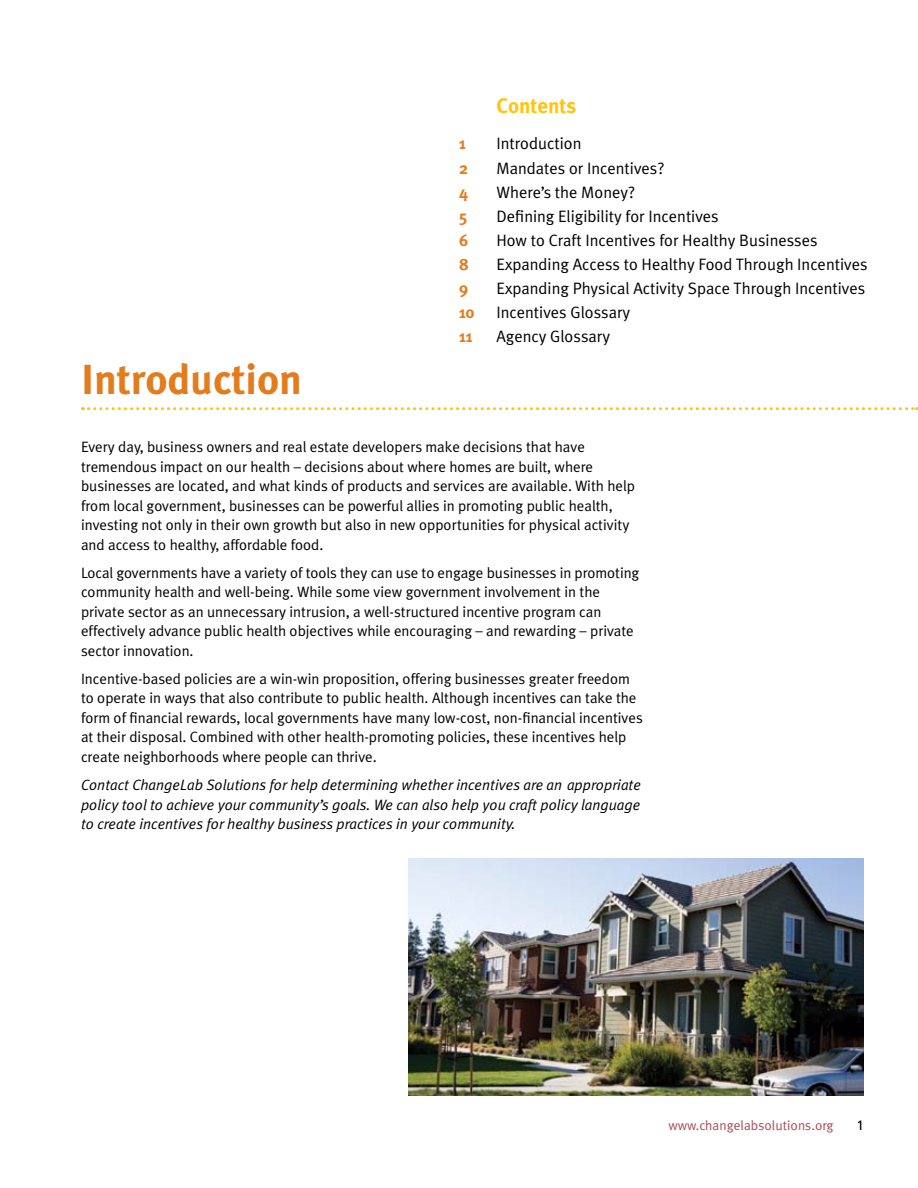
<style>
.page{position:relative;width:918px;height:1188px;background:#fff}
.page>*{position:absolute;margin:0;border:0;box-sizing:border-box;transform-origin:0 0}
.t1{font:700 42px "Meta Plus";color:#e37c1d}
.t2{font:700 21px "Meta Plus";color:#ffc40c}
.t3{font:16.5px "Meta Plus Normal";color:#000}
.t4{font:700 16.5px "Meta Plus";color:#e37c1d}
.t5{font:15px/19.5px "Meta Plus Normal";color:#000}
.t6{font:italic 15px/19.5px "Meta Plus Normal";color:#000;text-align:justify}
.t7{font:13.5px "Meta";letter-spacing:.005em;color:#ad495d}
.t8{font:13.5px "Frutiger";color:#000}
</style>
<div class="page">
<svg style="left:82px;top:407px;width:835px;height:3px"></svg>
<img style="left:408px;top:859px;width:456px;height:236px">
<h2 class="t2" style="left:497px;top:94px;width:81px">Contents</h2>
<h1 class="t1" style="left:81px;top:356px;width:222px">Introduction</h1>
<p class="t4" style="left:459px;top:134px;width:8px">1</p>
<p class="t3" style="left:497px;top:134px;width:86px">Introduction</p>
<p class="t4" style="left:459px;top:158px;width:10px">2</p>
<p class="t3" style="left:497px;top:158px;width:169px">Mandates or Incentives?</p>
<p class="t4" style="left:459px;top:182px;width:11px">4</p>
<p class="t3" style="left:497px;top:182px;width:140px">Where’s the Money?</p>
<p class="t4" style="left:459px;top:206px;width:10px">5</p>
<p class="t3" style="left:497px;top:206px;width:224px">Defining Eligibility for Incentives</p>
<p class="t4" style="left:459px;top:230px;width:11px">6</p>
<p class="t3" style="left:497px;top:230px;width:323px">How to Craft Incentives for Healthy Businesses</p>
<p class="t4" style="left:459px;top:254px;width:11px">8</p>
<p class="t3" style="left:497px;top:254px;width:373px">Expanding Access to Healthy Food Through Incentives</p>
<p class="t4" style="left:459px;top:278px;width:11px">9</p>
<p class="t3" style="left:497px;top:278px;width:370px">Expanding Physical Activity Space Through Incentives</p>
<p class="t4" style="left:459px;top:302px;width:17px">10</p>
<p class="t3" style="left:497px;top:302px;width:135px">Incentives Glossary</p>
<p class="t4" style="left:459px;top:326px;width:15px">11</p>
<p class="t3" style="left:497px;top:326px;width:115px">Agency Glossary</p>
<p class="t5" style="left:81px;top:437px;width:555px">Every day, business owners and real estate developers make decisions that have tremendous impact on our health – decisions about where homes are built, where businesses are located, and what kinds of products and services are available. With help from local government, businesses can be powerful allies in promoting public health, investing not only in their own growth but also in new opportunities for physical activity and access to healthy, affordable food.</p>
<p class="t5" style="left:81px;top:563px;width:560px">Local governments have a variety of tools they can use to engage businesses in promoting community health and well-being. While some view government involvement in the private sector as an unnecessary intrusion, a well-structured incentive program can effectively advance public health objectives while encouraging – and rewarding – private sector innovation.</p>
<p class="t5" style="left:81px;top:669px;width:563px">Incentive-based policies are a win-win proposition, offering businesses greater freedom to operate in ways that also contribute to public health. Although incentives can take the form of financial rewards, local governments have many low-cost, non-financial incentives at their disposal. Combined with other health-promoting policies, these incentives help create neighborhoods where people can thrive.</p>
<p class="t6" style="left:81px;top:775px;width:561px">Contact ChangeLab Solutions for help determining whether incentives are an appropriate policy tool to achieve your community’s goals. We can also help you craft policy language to create incentives for healthy business practices in your community.</p>
<p class="t7" style="left:668px;top:1117px;width:167px">www.changelabsolutions.org</p>
<p class="t8" style="left:856px;top:1117px;width:9px">1</p>
</div>
